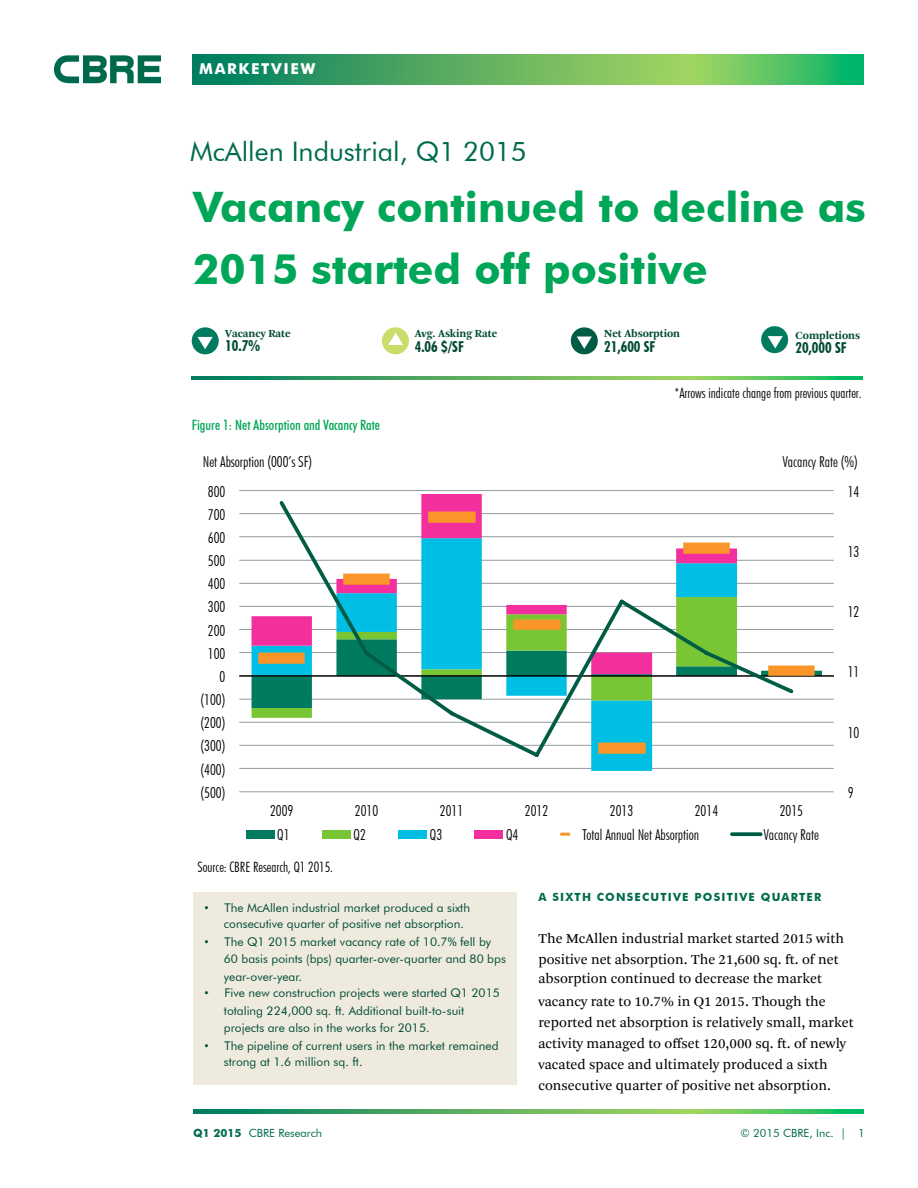
<style>
.page{position:relative;width:918px;height:1188px;background:#fff}
.page>*{position:absolute;margin:0;border:0;box-sizing:border-box;transform-origin:0 0}
.t1{font:700 42px/61.5px "Futura BT";color:#00a657}
.t2{font:27px "Futura BT";color:#006a4d}
.t3{font:300 condensed 15px "Futura BT";color:#000}
.t4{font:700 condensed 15px "Futura BT";color:#004b35}
.t5{font:700 15px "Futura BT";letter-spacing:.11em;color:#fff}
.t6{font:14.25px/21px "Arnhem Pro Blond";color:#000}
.t7{font:300 condensed 14.25px "Futura BT";color:#000}
.t8{font:500 condensed 14.25px "Futura BT";color:#00a657}
.t9{font:12px/16.5px "Futura BT";color:#004b35}
.t10{font:700 11.25px "Arnhem Pro";color:#004b35}
.t11{font:11.25px "Futura BT";color:#006a4d}
.t12{font:700 11.25px "Futura BT";letter-spacing:.105em;color:#006a4d}
.s1{font-family:"Arial"}
.s2{font-weight:700}
</style>
<div class="page">
<svg style="left:192px;top:54px;width:672px;height:30px;background:#52b062"></svg>
<img style="left:54px;top:56px;width:106px;height:27px">
<svg style="left:193px;top:1109px;width:671px;height:4px;background:#52b061"></svg>
<div style="left:192px;top:327px;width:27px;height:27px;background:#007b60;border-radius:50%"></div>
<div style="left:382px;top:327px;width:27px;height:27px;background:#cadc69;border-radius:50%"></div>
<svg style="left:388px;top:333px;width:15px;height:12px"></svg>
<svg style="left:192px;top:377px;width:670px;height:2px"></svg>
<div style="left:194px;top:892px;width:323px;height:193px;background:#eeebde"></div>
<hr style="left:239px;top:792px;width:595px;height:1px;background:#939c9f">
<hr style="left:239px;top:768px;width:595px;height:1px;background:#939c9f">
<hr style="left:239px;top:745px;width:595px;height:1px;background:#939c9f">
<hr style="left:239px;top:722px;width:595px;height:1px;background:#939c9f">
<hr style="left:239px;top:699px;width:595px;height:1px;background:#939c9f">
<hr style="left:239px;top:652px;width:595px;height:1px;background:#939c9f">
<hr style="left:239px;top:629px;width:595px;height:1px;background:#939c9f">
<hr style="left:239px;top:606px;width:595px;height:1px;background:#939c9f">
<hr style="left:239px;top:583px;width:595px;height:1px;background:#939c9f">
<hr style="left:239px;top:560px;width:595px;height:1px;background:#939c9f">
<hr style="left:239px;top:536px;width:595px;height:1px;background:#939c9f">
<hr style="left:239px;top:513px;width:595px;height:1px;background:#939c9f">
<hr style="left:239px;top:490px;width:595px;height:1px;background:#939c9f">
<svg style="left:252px;top:674px;width:401px;height:97px"></svg>
<svg style="left:252px;top:494px;width:230px;height:180px"></svg>
<hr style="left:239px;top:675px;width:595px;height:2px;background:#000">
<img style="left:258px;top:653px;width:18px;height:11px">
<img style="left:796px;top:665px;width:19px;height:11px">
<svg style="left:276px;top:498px;width:520px;height:262px"></svg>
<div style="left:246px;top:830px;width:28px;height:8px;background:#007b60"></div>
<div style="left:322px;top:830px;width:29px;height:8px;background:#79c634"></div>
<div style="left:398px;top:830px;width:29px;height:8px;background:#00bee4"></div>
<div style="left:475px;top:830px;width:28px;height:8px;background:#f32e9d"></div>
<svg style="left:560px;top:833px;width:10px;height:3px"></svg>
<svg style="left:732px;top:832px;width:29px;height:4px"></svg>
<svg style="left:198px;top:337px;width:15px;height:12px"></svg>
<svg style="left:570px;top:327px;width:28px;height:28px"></svg>
<div style="left:761px;top:326px;width:27px;height:27px;background:#007b60;border-radius:50%"></div>
<svg style="left:768px;top:336px;width:15px;height:12px"></svg>
<p class="t5" style="left:199px;top:60px;width:117px">MARKETVIEW</p>
<h2 class="t2" style="left:190px;top:135px;width:338px">McAllen Industrial, Q1 2015</h2>
<h1 class="t1" style="left:193px;top:176px;width:674px">Vacancy continued to decline as<br>2015 started off positive</h1>
<p class="t10" style="left:225px;top:328px;width:67px">Vacancy Rate</p>
<p class="t4" style="left:225px;top:337px;width:37px">10.7%</p>
<p class="t8" style="left:192px;top:416px;width:190px">Figure 1: Net Absorption and Vacancy Rate</p>
<p class="t10" style="left:415px;top:329px;width:84px">Avg. Asking Rate</p>
<p class="t4" style="left:415px;top:338px;width:51px">4.06 $/SF</p>
<p class="t10" style="left:604px;top:329px;width:77px">Net Absorption</p>
<p class="t4" style="left:604px;top:338px;width:53px">21,600 SF</p>
<p class="t10" style="left:795px;top:330px;width:66px">Completions</p>
<p class="t4" style="left:795px;top:339px;width:53px">20,000 SF</p>
<p class="t7" style="left:674px;top:384px;width:189px">*Arrows indicate change from previous quarter.</p>
<p class="t3" style="left:203px;top:452px;width:111px">Net Absorption (000’s SF)</p>
<p class="t3" style="left:782px;top:452px;width:77px">Vacancy Rate (%)</p>
<p class="t3" style="left:208px;top:482px;width:19px">800</p>
<p class="t3" style="left:208px;top:505px;width:19px">700</p>
<p class="t3" style="left:208px;top:528px;width:19px">600</p>
<p class="t3" style="left:208px;top:552px;width:19px">500</p>
<p class="t3" style="left:208px;top:575px;width:19px">400</p>
<p class="t3" style="left:208px;top:598px;width:19px">300</p>
<p class="t3" style="left:208px;top:621px;width:19px">200</p>
<p class="t3" style="left:208px;top:644px;width:19px">100</p>
<p class="t3" style="left:220px;top:667px;width:7px">0</p>
<p class="t3" style="left:201px;top:691px;width:26px">(100)</p>
<p class="t3" style="left:201px;top:714px;width:26px">(200)</p>
<p class="t3" style="left:201px;top:737px;width:26px">(300)</p>
<p class="t3" style="left:201px;top:760px;width:26px">(400)</p>
<p class="t3" style="left:201px;top:783px;width:26px">(500)</p>
<p class="t3" style="left:270px;top:802px;width:25px">2009</p>
<p class="t3" style="left:355px;top:802px;width:25px">2010</p>
<p class="t3" style="left:440px;top:802px;width:25px">2011</p>
<p class="t3" style="left:525px;top:802px;width:25px">2012</p>
<p class="t3" style="left:610px;top:802px;width:25px">2013</p>
<p class="t3" style="left:695px;top:802px;width:25px">2014</p>
<p class="t3" style="left:780px;top:802px;width:25px">2015</p>
<p class="t3" style="left:277px;top:826px;width:14px">Q1</p>
<p class="t3" style="left:354px;top:826px;width:14px">Q2</p>
<p class="t3" style="left:430px;top:826px;width:14px">Q3</p>
<p class="t3" style="left:506px;top:826px;width:14px">Q4</p>
<p class="t3" style="left:583px;top:826px;width:118px">Total Annual Net Absorption</p>
<p class="t3" style="left:764px;top:826px;width:57px">Vacancy Rate</p>
<p class="t7" style="left:198px;top:858px;width:137px">Source: CBRE Research, Q1 2015.</p>
<p class="t3" style="left:848px;top:482px;width:13px">14</p>
<p class="t3" style="left:848px;top:542px;width:13px">13</p>
<p class="t3" style="left:848px;top:603px;width:13px">12</p>
<p class="t3" style="left:848px;top:663px;width:13px">11</p>
<p class="t3" style="left:848px;top:723px;width:13px">10</p>
<p class="t3" style="left:848px;top:783px;width:7px">9</p>
<p class="t9" style="left:224px;top:899px;width:248px;text-indent:-20px"><span class="s1">•</span> The McAllen industrial market produced a sixth consecutive quarter of positive net absorption.</p>
<p class="t9" style="left:224px;top:934px;width:284px;text-indent:-20px"><span class="s1">•</span> The Q1 2015 market vacancy rate of 10.7% fell by<br>60 basis points (bps) quarter-over-quarter and 80 bps</p>
<p class="t9" style="left:224px;top:968px;width:80px">year-over-year.</p>
<p class="t9" style="left:224px;top:984px;width:277px;line-height:18px;text-indent:-20px"><span class="s1">•</span> Five new construction projects were started Q1 2015 totaling 224,000 sq. ft. Additional built-to-suit</p>
<p class="t9" style="left:224px;top:1019px;width:207px">projects are also in the works for 2015.</p>
<p class="t9" style="left:224px;top:1037px;width:276px;text-indent:-20px"><span class="s1">•</span> The pipeline of current users in the market remained strong at 1.6 million sq. ft.</p>
<p class="t12" style="left:538px;top:890px;width:285px">A SIXTH CONSECUTIVE POSITIVE QUARTER</p>
<p class="t6" style="left:538px;top:928px;width:307px">The McAllen industrial market started 2015 with positive net absorption. The 21,600 sq. ft. of net</p>
<p class="t6" style="left:538px;top:968px;width:289px;line-height:22.5px">absorption continued to decrease the market vacancy rate to 10.7% in Q1 2015. Though the</p>
<p class="t6" style="left:538px;top:1012px;width:317px">reported net absorption is relatively small, market activity managed to offset 120,000 sq. ft. of newly vacated space and ultimately produced a sixth consecutive quarter of positive net absorption.</p>
<p class="t11" style="left:193px;top:1126px;width:130px"><span class="s2">Q1 2015</span> CBRE Research</p>
<p class="t11" style="left:741px;top:1126px;width:126px">© 2015 CBRE, Inc. | 1</p>
</div>
